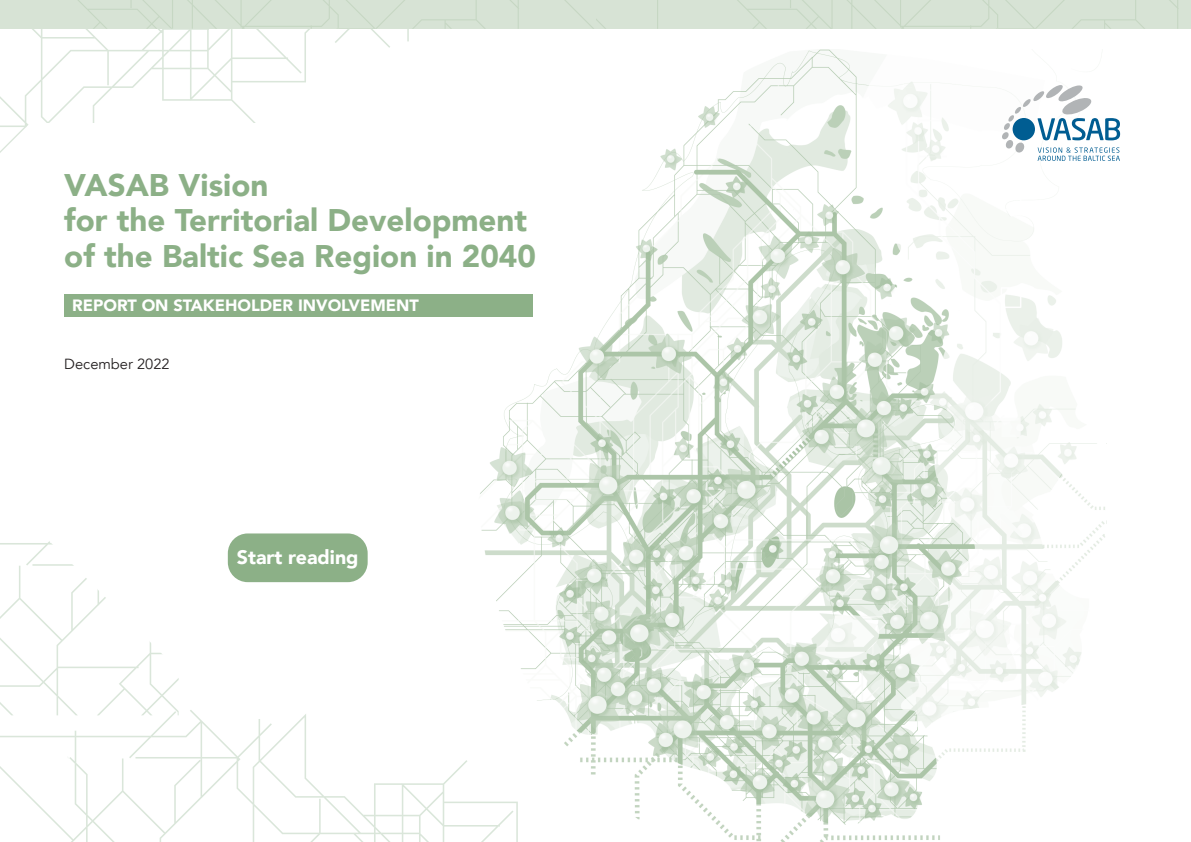
<style>
.page{position:relative;width:1191px;height:842px;background:#fff}
.page>*{position:absolute;margin:0;border:0;box-sizing:border-box;transform-origin:0 0}
.Lielais_virsraksts{font:900 31.2px/35.5px "Avenir";color:#8cb087}
.t1{font:900 19.6px "Avenir";color:#fff}
.Lielais_virsraksts-2{font:900 16.4px "Avenir";color:#fff}
.t2{font:14.7px "Avenir";color:#231f20}
</style>
<div class="page">
<img style="left:477px;top:50px;width:628px;height:792px">
<svg style="left:1001px;top:85px;width:119px;height:76px"></svg>
<div style="left:64px;top:294px;width:469px;height:22px;background:#8cb087"></div>
<div style="left:595px;top:0;width:596px;height:29px;background:#d7e3d5"></div>
<div style="left:0;top:0;width:595px;height:29px;background:#d7e3d5"></div>
<svg style="left:78px;top:0;width:1100px;height:29px"></svg>
<div style="left:228px;top:533px;width:140px;height:49px;background:#8cb087;border-radius:20px"></div>
<svg style="left:0;top:29px;width:409px;height:95px"></svg>
<svg style="left:0;top:710px;width:518px;height:132px"></svg>
<svg style="left:0;top:766px;width:74px;height:75px"></svg>
<svg style="left:0;top:124px;width:28px;height:29px"></svg>
<div style="left:29px;top:123px;width:280px;height:42px;background:#fff"></div>
<svg style="left:0;top:535px;width:239px;height:180px"></svg>
<p class="Lielais_virsraksts" style="left:64px;top:166px;width:473px">VASAB Vision<br>for the Territorial Development of the Baltic Sea Region in 2040</p>
<p class="Lielais_virsraksts-2" style="left:72px;top:291px;width:348px">REPORT ON STAKEHOLDER INVOLVEMENT</p>
<p class="t2" style="left:64px;top:355px;width:107px">December 2022</p>
<p class="t1" style="left:237px;top:540px;width:123px">Start reading</p>
</div>
